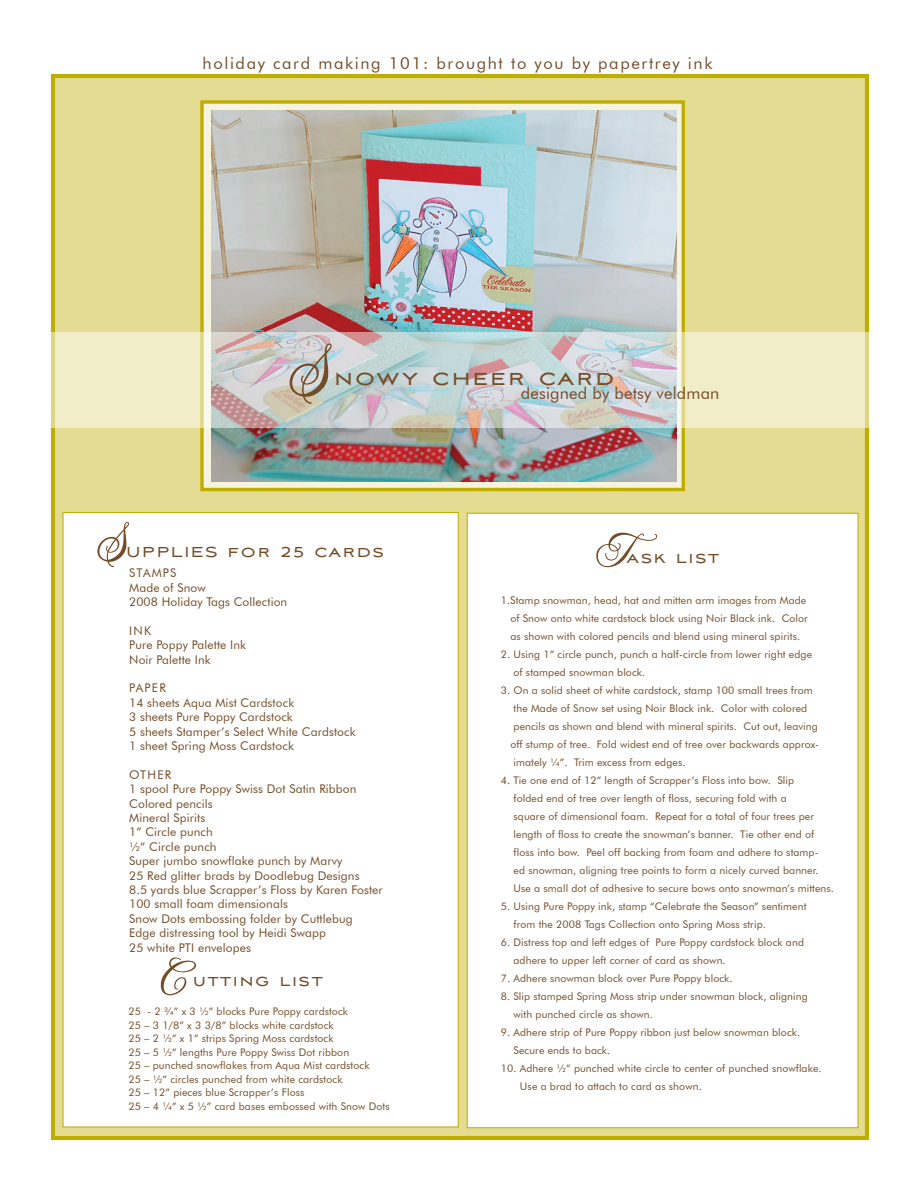
<style>
.page{position:relative;width:918px;height:1188px;background:#fff}
.page>*{position:absolute;margin:0;border:0;box-sizing:border-box;transform-origin:0 0}
.t1{font:72px "Jackie OROB";color:#744c27}
.t2{font:54px "Jackie OROB";color:#744c27}
.t3{font:24px "Aviano Sans";letter-spacing:.1em;color:#744c27}
.t4{font:18px "Aviano Sans";letter-spacing:.1em;color:#744c27}
.t5{font:16.5px "Futura BT";letter-spacing:.1em;color:#744c27}
.t6{font:16.5px "Futura BT";letter-spacing:.01em;color:#744c27}
.t7{font:12px/14.4px "Futura BT";letter-spacing:.01em;color:#744c27}
.t8{font:10.5px/18px "Futura BT";letter-spacing:.01em;color:#744c27}
</style>
<div class="page">
<div style="left:53px;top:76px;width:814px;height:1062px;background:#e3dc92"></div>
<div style="left:51px;top:74px;width:818px;height:1066px;border:4px solid #bfae02"></div>
<div style="left:202px;top:102px;width:481px;height:388px;background:#f6f4df"></div>
<div style="left:200px;top:100px;width:485px;height:391px;border:3px solid #bfae02"></div>
<img style="left:211px;top:110px;width:465px;height:372px">
<div style="left:62px;top:512px;width:397px;height:616px;background:#fff;border:1px solid #bfae02"></div>
<div style="left:467px;top:513px;width:392px;height:615px;background:#fff;border:1px solid #bfae02"></div>
<svg style="left:51px;top:332px;width:818px;height:96px;background:#dadbca"></svg>
<h3 class="t5" style="left:202px;top:53px;width:512px">holiday card making 101: brought to you by papertrey ink</h3>
<h1 class="t1" style="left:290px;top:332px;width:37px">S</h1>
<h3 class="t3" style="left:334px;top:365px;width:281px">nowy cheer card</h3>
<h3 class="t6" style="left:521px;top:383px;width:200px">designed by betsy veldman</h3>
<h2 class="t2" style="left:97px;top:513px;width:28px">S</h2>
<h3 class="t4" style="left:127px;top:543px;width:259px">UPPLIES for 25 cards</h3>
<p class="t7" style="left:129px;top:566px;width:160px">STAMPS<br>Made of Snow<br>2008 Holiday Tags Collection</p>
<p class="t7" style="left:129px;top:623px;width:118px">INK<br>Pure Poppy Palette Ink<br>Noir Palette Ink</p>
<p class="t7" style="left:129px;top:681px;width:228px">PAPER<br>14 sheets Aqua Mist Cardstock<br>3 sheets Pure Poppy Cardstock<br>5 sheets Stamper’s Select White Cardstock<br>1 sheet Spring Moss Cardstock</p>
<p class="t7" style="left:129px;top:767px;width:255px">OTHER<br>1 spool Pure Poppy Swiss Dot Satin Ribbon<br>Colored pencils<br>Mineral Spirits<br>1” Circle punch<br>½” Circle punch<br>Super jumbo snowflake punch by Marvy<br>25 Red glitter brads by Doodlebug Designs<br>8.5 yards blue Scrapper’s Floss by Karen Foster<br>100 small foam dimensionals<br>Snow Dots embossing folder by Cuttlebug<br>Edge distressing tool by Heidi Swapp<br>25 white PTI envelopes</p>
<h2 class="t2" style="left:157px;top:948px;width:28px">C</h2>
<h3 class="t4" style="left:193px;top:972px;width:131px">utting list</h3>
<p class="t8" style="left:129px;top:1004px;width:263px;line-height:13.5px">25 - 2 ¾” x 3 ½” blocks Pure Poppy cardstock<br>25 – 3 1/8” x 3 3/8” blocks white cardstock<br>25 – 2 ½” x 1” strips Spring Moss cardstock<br>25 – 5 ½” lengths Pure Poppy Swiss Dot ribbon<br>25 – punched snowflakes from Aqua Mist cardstock<br>25 – ½” circles punched from white cardstock<br>25 – 12” pieces blue Scrapper’s Floss<br>25 – 4 ¼” x 5 ½” card bases embossed with Snow Dots</p>
<h2 class="t2" style="left:596px;top:520px;width:62px">T</h2>
<h3 class="t4" style="left:627px;top:548px;width:94px">ask list</h3>
<p class="t8" style="left:510px;top:591px;width:299px;text-indent:-10px">1.Stamp snowman, head, hat and mitten arm images from Made of Snow onto white cardstock block using Noir Black ink. Color as shown with colored pencils and blend using mineral spirits.</p>
<p class="t8" style="left:514px;top:645px;width:300px;text-indent:-13px">2. Using 1” circle punch, punch a half-circle from lower right edge of stamped snowman block.</p>
<p class="t8" style="left:501px;top:681px;width:314px">3. On a solid sheet of white cardstock, stamp 100 small trees from</p>
<p class="t8" style="left:514px;top:699px;width:295px">the Made of Snow set using Noir Black ink. Color with colored</p>
<p class="t8" style="left:514px;top:717px;width:306px">pencils as shown and blend with mineral spirits. Cut out, leaving</p>
<p class="t8" style="left:510px;top:735px;width:310px">off stump of tree. Fold widest end of tree over backwards approx-</p>
<p class="t8" style="left:514px;top:753px;width:173px">imately ¼”. Trim excess from edges.</p>
<p class="t8" style="left:514px;top:771px;width:322px;text-indent:-13px">4. Tie one end of 12” length of Scrapper’s Floss into bow. Slip<br>folded end of tree over length of floss, securing fold with a<br>square of dimensional foam. Repeat for a total of four trees per length of floss to create the snowman’s banner. Tie other end of floss into bow. Peel off backing from foam and adhere to stamp-<br>ed snowman, aligning tree points to form a nicely curved banner.<br>Use a small dot of adhesive to secure bows onto snowman’s mittens.</p>
<p class="t8" style="left:514px;top:897px;width:294px;text-indent:-13px">5. Using Pure Poppy ink, stamp “Celebrate the Season” sentiment from the 2008 Tags Collection onto Spring Moss strip.</p>
<p class="t8" style="left:514px;top:933px;width:292px;text-indent:-13px">6. Distress top and left edges of Pure Poppy cardstock block and adhere to upper left corner of card as shown.</p>
<p class="t8" style="left:501px;top:969px;width:233px">7. Adhere snowman block over Pure Poppy block.</p>
<p class="t8" style="left:514px;top:987px;width:296px;text-indent:-13px">8. Slip stamped Spring Moss strip under snowman block, aligning with punched circle as shown.</p>
<p class="t8" style="left:514px;top:1023px;width:288px;text-indent:-13px">9. Adhere strip of Pure Poppy ribbon just below snowman block.<br>Secure ends to back.</p>
<p class="t8" style="left:520px;top:1059px;width:303px;text-indent:-19px">10. Adhere ½” punched white circle to center of punched snowflake.<br>Use a brad to attach to card as shown.</p>
</div>
